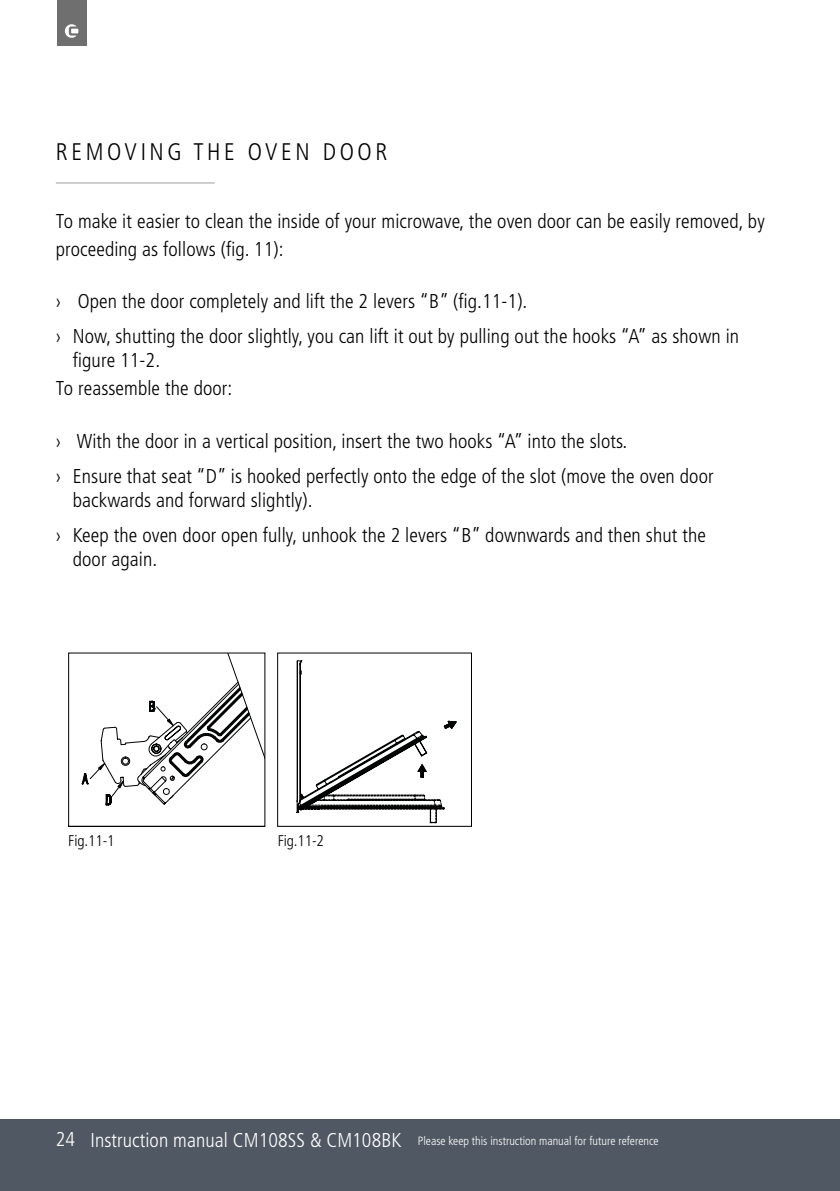
<style>
.page{position:relative;width:840px;height:1191px;background:#fff}
.page>*{position:absolute;margin:0;border:0;box-sizing:border-box;transform-origin:0 0}
.t1{font:300 condensed 24px "Frutiger";letter-spacing:.15em;color:#000}
.t2{font:300 condensed 20px/35.4px "Frutiger";letter-spacing:.005em;color:#000}
.t3{font:300 condensed 15.4px "Frutiger";letter-spacing:-.01em;color:#000}
.t4{font:300 condensed 12px "Frutiger";color:#fff}
.s1{font-size:20px}
</style>
<div class="page">
<div style="left:0;top:1119px;width:839px;height:72px;background:#505963"></div>
<div style="left:57px;top:0;width:29px;height:46px;background:#706f6f"></div>
<svg style="left:65px;top:24px;width:13px;height:14px"></svg>
<hr style="left:56px;top:182px;width:159px;height:1px;background:#9d9d9c">
<svg style="left:69px;top:654px;width:196px;height:173px"></svg>
<svg style="left:296px;top:653px;width:176px;height:173px"></svg>
<p class="t1" style="left:56px;top:141px;width:333px">REMOVING THE OVEN DOOR</p>
<p class="t2" style="left:56px;top:208px;width:710px;line-height:28px">To make it easier to clean the inside of your microwave, the oven door can be easily removed, by proceeding as follows (fig. 11):</p>
<p class="t2" style="left:56px;top:285px;width:684px">› Open the door completely and lift the 2 levers “B” (fig.11-1).<br>› Now, shutting the door slightly, you can lift it out by pulling out the hooks “A” as shown in</p>
<p class="t2" style="left:56px;top:348px;width:178px;line-height:28px;text-indent:17px">figure 11-2.<br>To reassemble the door:</p>
<p class="t2" style="left:56px;top:424px;width:659px">› With the door in a vertical position, insert the two hooks “A” into the slots.<br>› Ensure that seat “D” is hooked perfectly onto the edge of the slot (move the oven door</p>
<p class="t2" style="left:56px;top:484px;width:651px;text-indent:17px">backwards and forward slightly).<br>› Keep the oven door open fully, unhook the 2 levers “B” downwards and then shut the</p>
<p class="t2" style="left:73px;top:543px;width:86px">door again.</p>
<p class="t3" style="left:68px;top:834px;width:48px">Fig.11-1</p>
<p class="t3" style="left:277px;top:834px;width:48px">Fig.11-2</p>
<p class="t4" style="left:56px;top:1136px;width:604px"><span class="s1">24 Instruction manual CM108SS &amp; CM108BK</span> Please keep this instruction manual for future reference</p>
</div>
